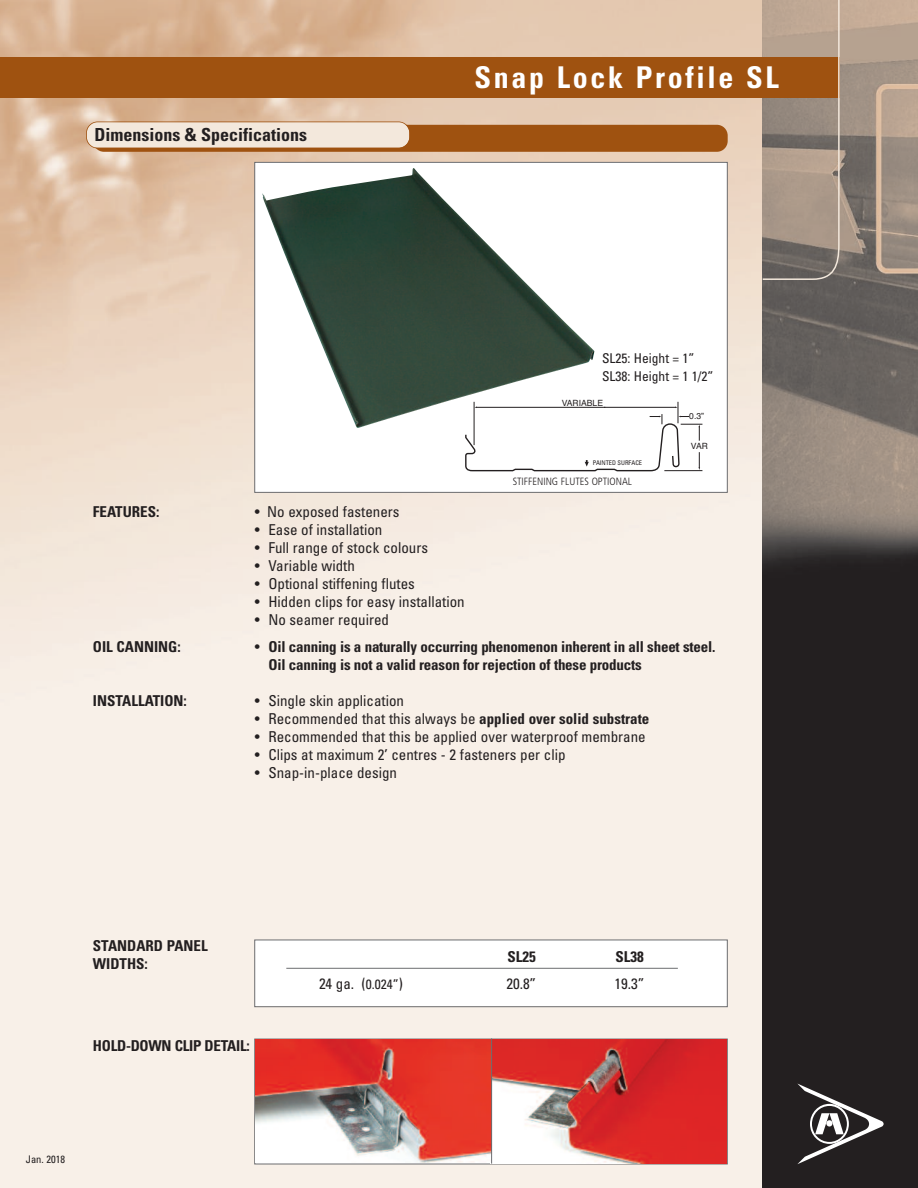
<style>
.page{position:relative;width:918px;height:1188px;background:#fff}
.page>*{position:absolute;margin:0;border:0;box-sizing:border-box;transform-origin:0 0}
.t1{font:700 condensed 30px "Univers";letter-spacing:.09em;color:#fff}
.t2{font:700 condensed 18px "Univers";color:#231f20}
.t3{font:condensed 15px "Univers";color:#231f20}
.t4{font:700 condensed 15px/18px "Univers";letter-spacing:-.015em;color:#231f20}
.t5{font:condensed 13.5px/18px "Univers";color:#231f20}
.t6{font:300 condensed 10.5px "Frutiger";color:#231f20}
.t7{font:condensed 10.5px "Univers";color:#231f20}
.t8{font:8.55px "Helvetica";color:#231f20}
.t9{font:condensed 6.45px "Univers";color:#231f20}
.s1{font-weight:400}
.s2{font-weight:700}
.s3{font-size:13.5px}
</style>
<div class="page">
<img style="left:0;top:0;width:763px;height:1188px">
<img style="left:763px;top:0;width:155px;height:1188px">
<div style="left:0;top:57px;width:840px;height:41px;background:#9f5210"></div>
<svg style="left:761px;top:0;width:79px;height:281px;background:#a18874"></svg>
<svg style="left:797px;top:1084px;width:87px;height:80px;background:#4b4849"></svg>
<svg style="left:826px;top:1120px;width:7px;height:7px"></svg>
<div style="left:255px;top:163px;width:472px;height:329px;background:#fff"></div>
<div style="left:254px;top:162px;width:474px;height:331px;border:1px solid #6c6d70"></div>
<div style="left:255px;top:940px;width:472px;height:66px;background:#fff"></div>
<div style="left:254px;top:940px;width:474px;height:67px;border:1px solid #6c6d70"></div>
<div style="left:93px;top:125px;width:635px;height:27px;background:#9f5210;border-radius:11px"></div>
<div style="left:87px;top:122px;width:322px;height:26px;background:#f3e8dc;border-radius:11px"></div>
<div style="left:86px;top:122px;width:324px;height:26px;border:2px solid #9f5210;border-radius:12px"></div>
<svg style="left:465px;top:402px;width:237px;height:69px"></svg>
<img style="left:262px;top:168px;width:333px;height:260px">
<img style="left:255px;top:1039px;width:471px;height:124px">
<hr style="left:491px;top:1038px;width:1px;height:126px;background:#6c6d70">
<hr style="left:286px;top:968px;width:392px;height:1px;background:#6c6d70">
<p class="t2" style="left:94px;top:128px;width:214px">Dimensions &amp; Specifications</p>
<h1 class="t1" style="left:474px;top:67px;width:306px">Snap Lock Profile SL</h1>
<p class="t5" style="left:602px;top:350px;width:113px">SL25: Height = 1”<br>SL38: Height = 1 1/2”</p>
<p class="t8" style="left:562px;top:396px;width:43px">VARIABLE</p>
<p class="t9" style="left:593px;top:460px;width:51px">PAINTED SURFACE</p>
<p class="t6" style="left:513px;top:477px;width:121px">STIFFENING FLUTES OPTIONAL</p>
<p class="t8" style="left:689px;top:410px;width:16px">0.3”</p>
<p class="t8" style="left:691px;top:440px;width:18px">VAR</p>
<p class="t4" style="left:93px;top:504px;width:68px">FEATURES:</p>
<p class="t3" style="left:255px;top:506px;width:146px">• No exposed fasteners</p>
<p class="t3" style="left:255px;top:524px;width:129px">• Ease of installation</p>
<p class="t3" style="left:255px;top:542px;width:175px">• Full range of stock colours</p>
<p class="t3" style="left:255px;top:560px;width:101px">• Variable width</p>
<p class="t3" style="left:255px;top:578px;width:161px">• Optional stiffening flutes</p>
<p class="t3" style="left:255px;top:596px;width:211px">• Hidden clips for easy installation</p>
<p class="t3" style="left:255px;top:614px;width:136px">• No seamer required</p>
<p class="t4" style="left:93px;top:639px;width:89px">OIL CANNING:</p>
<p class="t4" style="left:268px;top:639px;width:448px;text-indent:-13px"><span class="s1">•</span> Oil canning is a naturally occurring phenomenon inherent in all sheet steel.<br>Oil canning is not a valid reason for rejection of these products</p>
<p class="t4" style="left:93px;top:693px;width:96px">INSTALLATION:</p>
<p class="t3" style="left:255px;top:695px;width:151px">• Single skin application</p>
<p class="t3" style="left:255px;top:713px;width:396px">• Recommended that this always be <span class="s2">applied over solid substrate</span></p>
<p class="t3" style="left:255px;top:731px;width:392px">• Recommended that this be applied over waterproof membrane</p>
<p class="t3" style="left:255px;top:749px;width:312px">• Clips at maximum 2’ centres - 2 fasteners per clip</p>
<p class="t3" style="left:255px;top:767px;width:144px">• Snap-in-place design</p>
<p class="t4" style="left:93px;top:937px;width:116px">STANDARD PANEL<br>WIDTHS:</p>
<p class="t4" style="left:93px;top:1038px;width:158px">HOLD-DOWN CLIP DETAIL:</p>
<p class="t7" style="left:26px;top:1156px;width:41px">Jan. 2018</p>
<p class="t4" style="left:507px;top:948px;width:30px">SL25</p>
<p class="t4" style="left:615px;top:948px;width:30px">SL38</p>
<p class="t3" style="left:319px;top:978px;width:85px">24 ga. (<span class="s3">0.024”</span>)</p>
<p class="t3" style="left:506px;top:978px;width:31px">20.8”</p>
<p class="t3" style="left:615px;top:978px;width:31px">19.3”</p>
</div>
